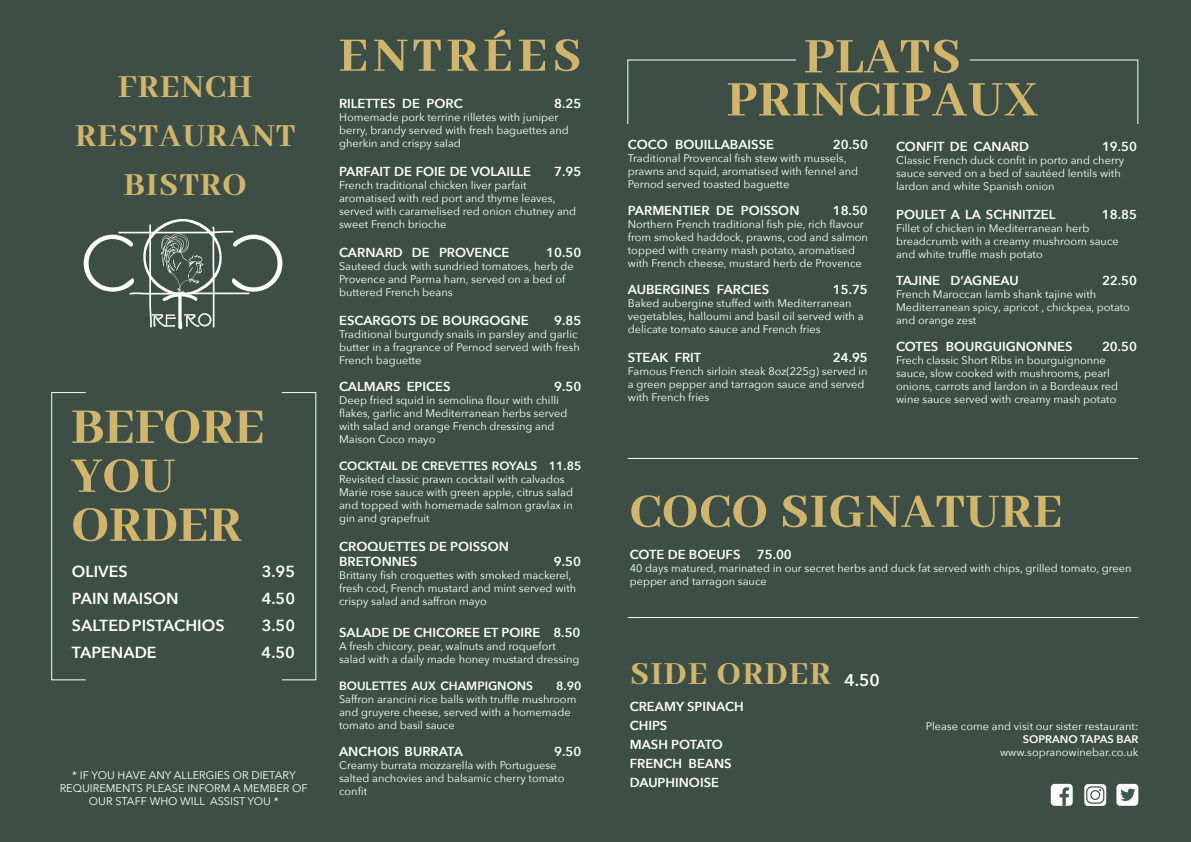
<style>
.page{position:relative;width:1191px;height:842px;background:#3d4e46}
.page>*{position:absolute;margin:0;border:0;box-sizing:border-box;transform-origin:0 0}
.t1{font:800 55px "Abhaya Libre";letter-spacing:.02em;color:#d1b56a}
.t2{font:800 55px/49px "Abhaya Libre";color:#d1b56a}
.t3{font:800 53px "Abhaya Libre";letter-spacing:.02em;color:#d1b56a}
.t4{font:800 53px "Abhaya Libre";letter-spacing:.095em;color:#d1b56a}
.t5{font:800 35px "Abhaya Libre";letter-spacing:.04em;color:#d1b56a}
.t6{font:600 17px "Avenir Next";color:#fff}
.t7{font:600 16px "Avenir Next";color:#fff}
.t8{font:600 13px/15px "Avenir Next";color:#fff}
.t9{font:600 12px "Avenir Next";color:#fff}
.t10{font:11px/13px "Avenir Next";color:#fff}
.t11{font:600 11px "Avenir Next";color:#fff}
</style>
<div class="page">
<hr style="left:628px;top:617px;width:510px;height:1px;background:#fff">
<hr style="left:628px;top:458px;width:510px;height:1px;background:#fff">
<div style="left:1116px;top:784px;width:22px;height:22px;background:#fff;border-radius:4px"></div>
<svg style="left:1120px;top:789px;width:16px;height:12px"></svg>
<div style="left:1050px;top:784px;width:22px;height:22px;background:#fff;border-radius:4px"></div>
<svg style="left:1059px;top:787px;width:10px;height:19px"></svg>
<svg style="left:1084px;top:784px;width:22px;height:22px"></svg>
<svg style="left:1086px;top:786px;width:18px;height:18px"></svg>
<svg style="left:84px;top:219px;width:198px;height:110px"></svg>
<div style="left:51px;top:392px;width:35px;height:288px;border:1px solid #fff"></div>
<svg style="left:627px;top:59px;width:169px;height:65px"></svg>
<svg style="left:969px;top:59px;width:169px;height:65px"></svg>
<p class="t5" style="left:118px;top:68px;width:135px">FRENCH</p>
<p class="t5" style="left:75px;top:117px;width:222px">RESTAURANT</p>
<p class="t5" style="left:124px;top:166px;width:124px">BISTRO</p>
<p class="t2" style="left:71px;top:404px;width:195px">BEFORE<br>YOU<br>ORDER</p>
<p class="t7" style="left:72px;top:557px;width:57px">OLIVES</p>
<p class="t7" style="left:262px;top:557px;width:35px">3.95</p>
<p class="t7" style="left:72px;top:584px;width:108px">PAIN MAISON</p>
<p class="t7" style="left:262px;top:584px;width:35px">4.50</p>
<p class="t7" style="left:72px;top:611px;width:154px">SALTED PISTACHIOS</p>
<p class="t7" style="left:262px;top:611px;width:35px">3.50</p>
<p class="t7" style="left:72px;top:638px;width:86px">TAPENADE</p>
<p class="t7" style="left:262px;top:638px;width:35px">4.50</p>
<p class="t10" style="left:60px;top:768px;width:250px;text-align:center">* IF YOU HAVE ANY ALLERGIES OR DIETARY<br>REQUIREMENTS PLEASE INFORM A MEMBER OF<br>OUR STAFF WHO WILL ASSIST YOU *</p>
<p class="t4" style="left:339px;top:26px;width:244px">ENTRÉES</p>
<p class="t8" style="left:339px;top:96px;width:125px">RILETTES DE PORC</p>
<p class="t8" style="left:554px;top:96px;width:29px">8.25</p>
<p class="t10" style="left:339px;top:110px;width:231px">Homemade pork terrine rilletes with juniper berry, brandy served with fresh baguettes and gherkin and crispy salad</p>
<p class="t8" style="left:339px;top:164px;width:194px">PARFAIT DE FOIE DE VOLAILLE</p>
<p class="t8" style="left:554px;top:164px;width:29px">7.95</p>
<p class="t10" style="left:339px;top:178px;width:239px">French traditional chicken liver parfait aromatised with red port and thyme leaves, served with caramelised red onion chutney and sweet French brioche</p>
<p class="t8" style="left:339px;top:245px;width:172px">CARNARD DE PROVENCE</p>
<p class="t8" style="left:546px;top:245px;width:37px">10.50</p>
<p class="t10" style="left:339px;top:259px;width:236px">Sauteed duck with sundried tomatoes, herb de<br>Provence and Parma ham, served on a bed of buttered French beans</p>
<p class="t8" style="left:339px;top:313px;width:191px">ESCARGOTS DE BOURGOGNE</p>
<p class="t8" style="left:554px;top:313px;width:29px">9.85</p>
<p class="t10" style="left:339px;top:327px;width:242px">Traditional burgundy snails in parsley and garlic butter in a fragrance of Pernod served with fresh<br>French baguette</p>
<p class="t8" style="left:339px;top:379px;width:113px">CALMARS EPICES</p>
<p class="t8" style="left:554px;top:379px;width:29px">9.50</p>
<p class="t10" style="left:339px;top:393px;width:230px">Deep fried squid in semolina flour with chilli flakes, garlic and Mediterranean herbs served with salad and orange French dressing and Maison Coco mayo</p>
<p class="t9" style="left:339px;top:456px;width:244px">COCKTAIL DE CREVETTES ROYALS 11.85</p>
<p class="t10" style="left:339px;top:472px;width:235px">Revisited classic prawn cocktail with calvados Marie rose sauce with green apple, citrus salad and topped with homemade salmon gravlax in gin and grapefruit</p>
<p class="t8" style="left:339px;top:539px;width:171px">CROQUETTES DE POISSON<br>BRETONNES</p>
<p class="t8" style="left:554px;top:554px;width:29px">9.50</p>
<p class="t10" style="left:339px;top:568px;width:239px">Brittany fish croquettes with smoked mackerel, fresh cod, French mustard and mint served with crispy salad and saffron mayo</p>
<p class="t8" style="left:339px;top:625px;width:243px">SALADE DE CHICOREE ET POIRE 8.50</p>
<p class="t10" style="left:339px;top:639px;width:242px">A fresh chicory, pear, walnuts and roquefort salad with a daily made honey mustard dressing</p>
<p class="t9" style="left:339px;top:676px;width:195px">BOULETTES AUX CHAMPIGNONS</p>
<p class="t9" style="left:556px;top:676px;width:27px">8.90</p>
<p class="t10" style="left:339px;top:692px;width:239px">Saffron arancini rice balls with truffle mushroom and gruyere cheese, served with a homemade tomato and basil sauce</p>
<p class="t8" style="left:339px;top:744px;width:125px">ANCHOIS BURRATA</p>
<p class="t8" style="left:554px;top:744px;width:29px">9.50</p>
<p class="t10" style="left:339px;top:758px;width:227px">Creamy burrata mozzarella with Portuguese salted anchovies and balsamic cherry tomato confit</p>
<p class="t1" style="left:804px;top:26px;width:158px">PLATS</p>
<p class="t1" style="left:727px;top:69px;width:313px">PRINCIPAUX</p>
<p class="t8" style="left:628px;top:137px;width:148px">COCO BOUILLABAISSE</p>
<p class="t8" style="left:833px;top:137px;width:37px">20.50</p>
<p class="t10" style="left:628px;top:151px;width:232px">Traditional Provencal fish stew with mussels, prawns and squid, aromatised with fennel and<br>Pernod served toasted baguette</p>
<p class="t8" style="left:628px;top:203px;width:173px">PARMENTIER DE POISSON</p>
<p class="t8" style="left:832px;top:203px;width:37px">18.50</p>
<p class="t10" style="left:628px;top:217px;width:242px">Northern French traditional fish pie, rich flavour from smoked haddock, prawns, cod and salmon topped with creamy mash potato, aromatised with French cheese, mustard herb de Provence</p>
<p class="t8" style="left:628px;top:282px;width:143px">AUBERGINES FARCIES</p>
<p class="t8" style="left:833px;top:282px;width:37px">15.75</p>
<p class="t10" style="left:628px;top:296px;width:237px">Baked aubergine stuffed with Mediterranean vegetables, halloumi and basil oil served with a delicate tomato sauce and French fries</p>
<p class="t8" style="left:628px;top:350px;width:75px">STEAK FRIT</p>
<p class="t8" style="left:833px;top:350px;width:37px">24.95</p>
<p class="t10" style="left:628px;top:364px;width:241px">Famous French sirloin steak 8oz(225g) served in a green pepper and tarragon sauce and served with French fries</p>
<p class="t8" style="left:896px;top:138px;width:134px">CONFIT DE CANARD</p>
<p class="t8" style="left:1102px;top:138px;width:37px">19.50</p>
<p class="t10" style="left:896px;top:153px;width:230px">Classic French duck confit in porto and cherry sauce served on a bed of sautéed lentils with lardon and white Spanish onion</p>
<p class="t8" style="left:896px;top:206px;width:161px">POULET A LA SCHNITZEL</p>
<p class="t8" style="left:1102px;top:206px;width:37px">18.85</p>
<p class="t10" style="left:896px;top:221px;width:224px">Fillet of chicken in Mediterranean herb breadcrumb with a creamy mushroom sauce and white truffle mash potato</p>
<p class="t8" style="left:896px;top:272px;width:124px">TAJINE D’AGNEAU</p>
<p class="t8" style="left:1102px;top:272px;width:37px">22.50</p>
<p class="t10" style="left:896px;top:287px;width:235px">French Maroccan lamb shank tajine with<br>Mediterranean spicy, apricot , chickpea, potato and orange zest</p>
<p class="t8" style="left:896px;top:338px;width:178px">COTES BOURGUIGNONNES</p>
<p class="t8" style="left:1102px;top:338px;width:37px">20.50</p>
<p class="t10" style="left:896px;top:353px;width:223px">Frech classic Short Ribs in bourguignonne sauce, slow cooked with mushrooms, pearl onions, carrots and lardon in a Bordeaux red wine sauce served with creamy mash potato</p>
<p class="t3" style="left:629px;top:482px;width:434px">COCO SIGNATURE</p>
<p class="t8" style="left:629px;top:546px;width:112px">COTE DE BOEUFS</p>
<p class="t8" style="left:757px;top:546px;width:37px">75.00</p>
<p class="t10" style="left:629px;top:561px;width:503px">40 days matured, marinated in our secret herbs and duck fat served with chips, grilled tomato, green pepper and tarragon sauce</p>
<p class="t5" style="left:630px;top:655px;width:202px">SIDE ORDER</p>
<p class="t8" style="left:629px;top:699px;width:116px">CREAMY SPINACH</p>
<p class="t8" style="left:629px;top:718px;width:39px">CHIPS</p>
<p class="t8" style="left:629px;top:737px;width:95px">MASH POTATO</p>
<p class="t8" style="left:629px;top:756px;width:103px">FRENCH BEANS</p>
<p class="t8" style="left:629px;top:775px;width:91px">DAUPHINOISE</p>
<p class="t6" style="left:844px;top:665px;width:37px">4.50</p>
<p class="t10" style="left:925px;top:719px;width:214px">Please come and visit our sister restaurant:</p>
<p class="t11" style="left:1022px;top:730px;width:117px">SOPRANO TAPAS BAR</p>
<p class="t10" style="left:1000px;top:745px;width:140px">www.sopranowinebar.co.uk</p>
</div>
